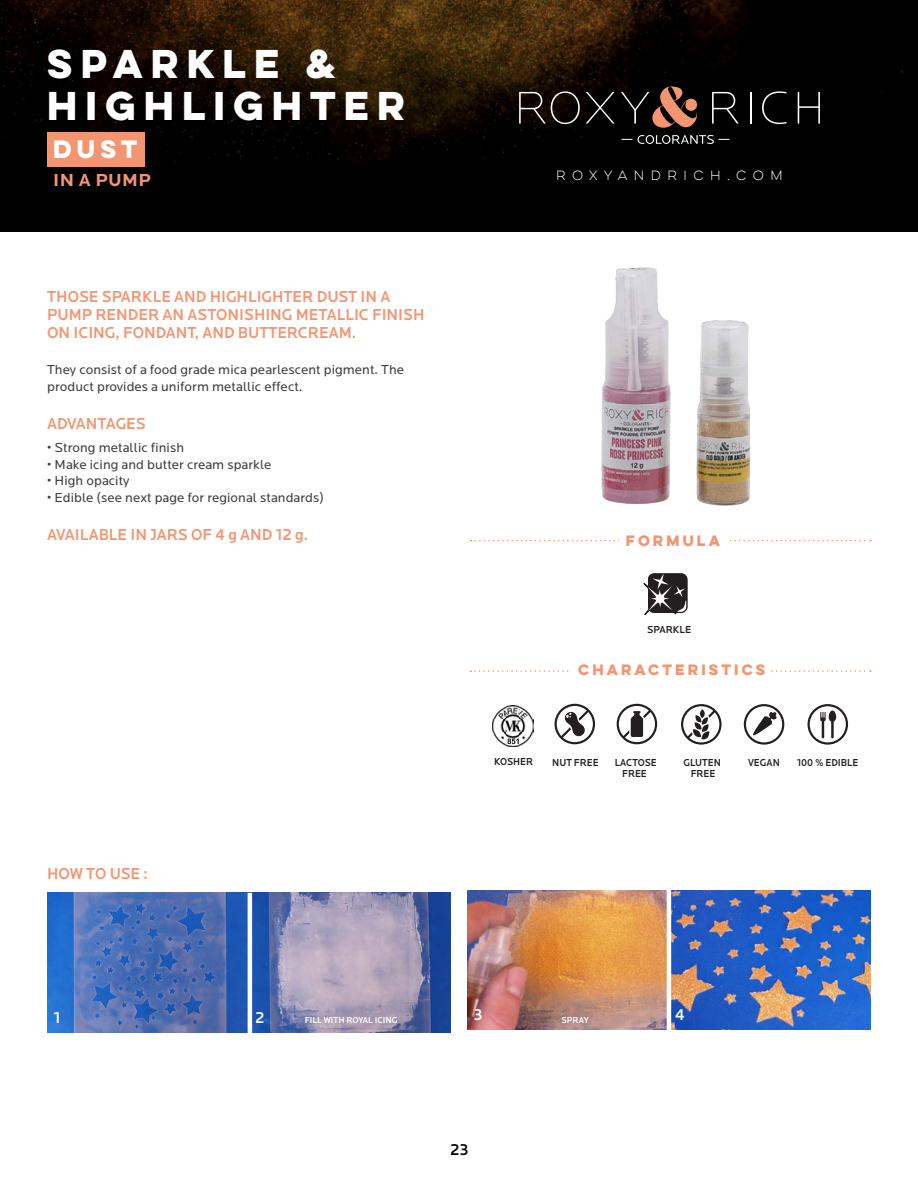
<style>
.page{position:relative;width:918px;height:1188px;background:#fff}
.page>*{position:absolute;margin:0;border:0;box-sizing:border-box;transform-origin:0 0}
.t1{font:700 36px/42px "Lulo Clean One";color:#fff}
.t2{font:700 22.5px "Lulo Clean One";color:#fff}
.t3{font:700 18px "Locator";letter-spacing:.02em;color:#f49571}
.sous-titre{font:500 16.5px/18px "Locator";color:#f49572;scale:.92 1}
.sous-titre-2{font:500 16.5px "Locator";color:#fff;scale:.92 1}
.t4{font:500 16.5px "Locator";color:#040503;scale:.92 1}
.texte{font:13.5px "Locator";letter-spacing:.005em;color:#3e3e3f}
.sous-titre-3{font:13.5px/16.5px "Locator";letter-spacing:.005em;color:#3e3e3f}
.texte-2{font:700 13.5px "Lulo Clean One";letter-spacing:.005em;color:#f49571}
.t5{font:12px "Lulo Clean One";letter-spacing:.34em;color:#fff}
.Sans_gluten_et_cie{font:500 10.5px "Locator";color:#231f20;scale:.89 1}
.type{font:500 10.5px "Locator";color:#231f20;scale:.92 1}
.sous-titre-4{font:500 9px "Locator";color:#fff;scale:.92 1}
.t6{font:500 6.3px "Locator";color:#231f20}
</style>
<div class="page">
<svg style="left:808px;top:704px;width:40px;height:41px"></svg>
<svg style="left:744px;top:704px;width:40px;height:41px"></svg>
<svg style="left:681px;top:704px;width:41px;height:41px"></svg>
<svg style="left:617px;top:704px;width:40px;height:40px"></svg>
<svg style="left:555px;top:704px;width:40px;height:40px"></svg>
<svg style="left:493px;top:706px;width:13px;height:13px"></svg>
<img style="left:506px;top:706px;width:14px;height:13px">
<svg style="left:520px;top:706px;width:13px;height:13px"></svg>
<img style="left:493px;top:719px;width:40px;height:14px">
<svg style="left:493px;top:733px;width:40px;height:13px"></svg>
<div style="left:0;top:0;width:918px;height:231px;background:#000"></div>
<img style="left:0;top:0;width:903px;height:162px">
<svg style="left:470px;top:670px;width:401px;height:2px"></svg>
<div style="left:571px;top:662px;width:197px;height:14px;background:#fff"></div>
<div style="left:47px;top:132px;width:98px;height:35px;background:#f49571"></div>
<svg style="left:519px;top:91px;width:61px;height:33px"></svg>
<svg style="left:586px;top:92px;width:29px;height:32px"></svg>
<svg style="left:621px;top:87px;width:76px;height:41px"></svg>
<svg style="left:712px;top:92px;width:27px;height:32px"></svg>
<hr style="left:750px;top:92px;width:1px;height:32px;background:#fff">
<svg style="left:762px;top:91px;width:25px;height:33px"></svg>
<svg style="left:798px;top:92px;width:22px;height:32px"></svg>
<svg style="left:638px;top:135px;width:91px;height:9px"></svg>
<svg style="left:471px;top:540px;width:400px;height:1px"></svg>
<div style="left:619px;top:533px;width:111px;height:13px;background:#fff"></div>
<svg style="left:643px;top:573px;width:45px;height:42px"></svg>
<img style="left:468px;top:891px;width:402px;height:139px">
<img style="left:48px;top:893px;width:402px;height:139px">
<hr style="left:248px;top:893px;width:4px;height:289px;background:#fff">
<hr style="left:667px;top:798px;width:4px;height:289px;background:#fff">
<img style="left:601px;top:267px;width:150px;height:239px">
<p class="t1" style="left:47px;top:41px;width:367px">SPARKLE &amp;<br>HIGHLIGHTER</p>
<p class="t2" style="left:53px;top:132px;width:91px">Dust</p>
<p class="t3" style="left:53px;top:170px;width:99px">IN A PUMP</p>
<p class="t5" style="left:556px;top:167px;width:230px">ROXYANDRICH.COM</p>
<p class="sous-titre" style="left:47px;top:288px;width:411px">THOSE SPARKLE AND HIGHLIGHTER DUST IN A<br>PUMP RENDER AN ASTONISHING METALLIC FINISH<br>ON ICING, FONDANT, AND BUTTERCREAM.</p>
<p class="sous-titre-3" style="left:47px;top:362px;width:358px">They consist of a food grade mica pearlescent pigment. The product provides a uniform metallic effect.</p>
<p class="sous-titre" style="left:47px;top:415px;width:109px">ADVANTAGES</p>
<p class="texte" style="left:47px;top:441px;width:138px">• Strong metallic finish</p>
<p class="texte" style="left:47px;top:457px;width:226px">• Make icing and butter cream sparkle</p>
<p class="texte" style="left:47px;top:474px;width:84px">• High opacity</p>
<p class="texte" style="left:47px;top:490px;width:278px">• Edible (see next page for regional standards)</p>
<p class="sous-titre" style="left:47px;top:526px;width:285px">AVAILABLE IN JARS OF 4 g AND 12 g.</p>
<p class="sous-titre" style="left:47px;top:865px;width:111px">HOW TO USE :</p>
<p class="texte-2" style="left:626px;top:530px;width:99px">FORMULA</p>
<p class="type" style="left:647px;top:624px;width:49px">SPARKLE</p>
<p class="texte-2" style="left:578px;top:659px;width:192px">CHARACTERISTICS</p>
<p class="Sans_gluten_et_cie" style="left:494px;top:756px;width:45px">KOSHER</p>
<p class="t6" style="left:499px;top:757px;width:27px">KASHER</p>
<p class="Sans_gluten_et_cie" style="left:552px;top:756px;width:54px">NUT FREE</p>
<p class="Sans_gluten_et_cie" style="left:615px;top:756px;width:49px">LACTOSE</p>
<p class="Sans_gluten_et_cie" style="left:684px;top:756px;width:43px">GLUTEN</p>
<p class="Sans_gluten_et_cie" style="left:748px;top:756px;width:37px">VEGAN</p>
<p class="Sans_gluten_et_cie" style="left:797px;top:756px;width:70px">100 % EDIBLE</p>
<p class="Sans_gluten_et_cie" style="left:622px;top:768px;width:29px">FREE</p>
<p class="Sans_gluten_et_cie" style="left:691px;top:768px;width:29px">FREE</p>
<p class="t6" style="left:614px;top:757px;width:47px">LACTOSE FREE</p>
<p class="t6" style="left:680px;top:757px;width:44px">GLUTEN FREE</p>
<p class="t6" style="left:753px;top:757px;width:23px">VEGAN</p>
<p class="t6" style="left:808px;top:757px;width:41px">100% EDIBLE</p>
<p class="t6" style="left:559px;top:757px;width:32px">NUT FREE</p>
<p class="sous-titre-2" style="left:54px;top:1008px;width:9px">1</p>
<p class="sous-titre-2" style="left:255px;top:1008px;width:12px">2</p>
<p class="sous-titre-4" style="left:305px;top:1015px;width:103px">FILL WITH ROYAL ICING</p>
<p class="sous-titre-2" style="left:474px;top:1005px;width:11px">3</p>
<p class="sous-titre-2" style="left:675px;top:1005px;width:12px">4</p>
<p class="sous-titre-4" style="left:561px;top:1015px;width:31px">SPRAY</p>
<p class="t4" style="left:450px;top:1140px;width:21px">23</p>
</div>
